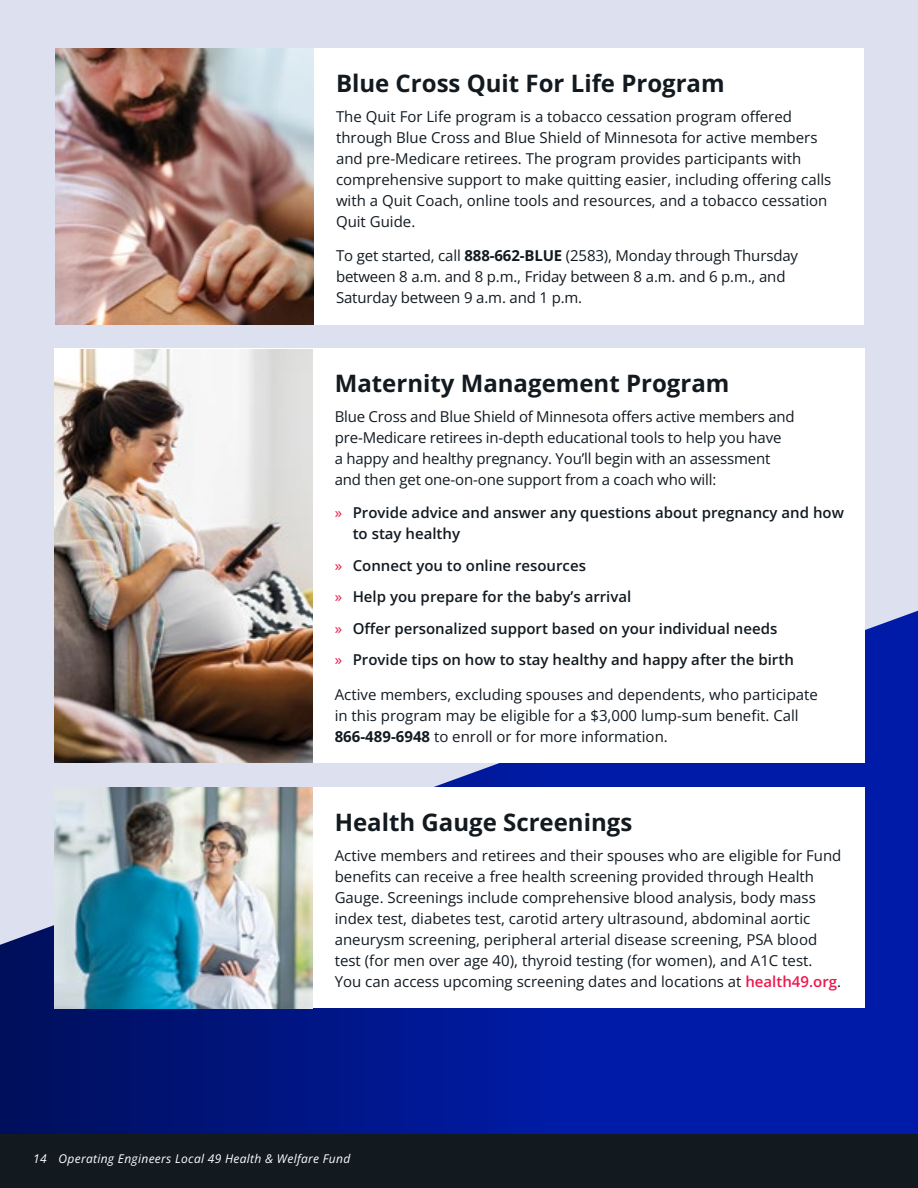
<style>
.page{position:relative;width:918px;height:1188px;background:#dde0ef}
.page>*{position:absolute;margin:0;border:0;box-sizing:border-box;transform-origin:0 0}
.t1{font:700 24px "Open Sans";color:#121a20}
.body{font:15px/21px "Open Sans";color:#121a20}
.t2{font:600 15px/21px "Open Sans";color:#121a20}
.t3{font:italic 12px "Open Sans";letter-spacing:.025em;color:#fff}
.s1{font-weight:700}
.s2{font-weight:400;color:#ed174c}
.s3{font-weight:600;color:#ed174c}
</style>
<div class="page">
<svg style="left:0;top:611px;width:918px;height:523px"></svg>
<div style="left:56px;top:48px;width:808px;height:276px;background:#fff"></div>
<div style="left:55px;top:349px;width:810px;height:414px;background:#fff"></div>
<div style="left:55px;top:787px;width:810px;height:221px;background:#fff"></div>
<img style="left:56px;top:48px;width:258px;height:276px">
<img style="left:55px;top:787px;width:257px;height:221px">
<img style="left:55px;top:349px;width:257px;height:414px">
<div style="left:0;top:1134px;width:918px;height:54px;background:#121a20"></div>
<p class="t1" style="left:336px;top:66px;width:390px">Blue Cross Quit For Life Program</p>
<p class="body" style="left:336px;top:106px;width:497px">The Quit For Life program is a tobacco cessation program offered through Blue Cross and Blue Shield of Minnesota for active members and pre-Medicare retirees. The program provides participants with comprehensive support to make quitting easier, including offering calls with a Quit Coach, online tools and resources, and a tobacco cessation Quit Guide.</p>
<p class="body" style="left:336px;top:245px;width:464px">To get started, call <span class="s1">888-662-BLUE</span> (2583), Monday through Thursday between 8 a.m. and 8 p.m., Friday between 8 a.m. and 6 p.m., and<br>Saturday between 9 a.m. and 1 p.m.</p>
<p class="t1" style="left:335px;top:367px;width:396px">Maternity Management Program</p>
<p class="body" style="left:335px;top:406px;width:462px">Blue Cross and Blue Shield of Minnesota offers active members and pre-Medicare retirees in-depth educational tools to help you have<br>a happy and healthy pregnancy. You’ll begin with an assessment and then get one-on-one support from a coach who will:</p>
<p class="t2" style="left:353px;top:502px;width:493px;text-indent:-18px"><span class="s2">»</span> Provide advice and answer any questions about pregnancy and how to stay healthy</p>
<p class="t2" style="left:335px;top:554px;width:253px"><span class="s2">»</span> Connect you to online resources</p>
<p class="t2" style="left:335px;top:586px;width:298px"><span class="s2">»</span> Help you prepare for the baby’s arrival</p>
<p class="t2" style="left:335px;top:617px;width:444px"><span class="s2">»</span> Offer personalized support based on your individual needs</p>
<p class="t2" style="left:335px;top:649px;width:461px"><span class="s2">»</span> Provide tips on how to stay healthy and happy after the birth</p>
<p class="body" style="left:335px;top:683px;width:485px">Active members, excluding spouses and dependents, who participate in this program may be eligible for a $3,000 lump-sum benefit. Call<br><span class="s1">866-489-6948</span> to enroll or for more information.</p>
<p class="t1" style="left:335px;top:805px;width:299px">Health Gauge Screenings</p>
<p class="body" style="left:335px;top:845px;width:508px">Active members and retirees and their spouses who are eligible for Fund benefits can receive a free health screening provided through Health Gauge. Screenings include comprehensive blood analysis, body mass index test, diabetes test, carotid artery ultrasound, abdominal aortic aneurysm screening, peripheral arterial disease screening, PSA blood test (for men over age 40), thyroid testing (for women), and A1C test.<br>You can access upcoming screening dates and locations at <span class="s3">health49.org</span>.</p>
<p class="t3" style="left:33px;top:1150px;width:319px">14 Operating Engineers Local 49 Health &amp; Welfare Fund</p>
</div>
